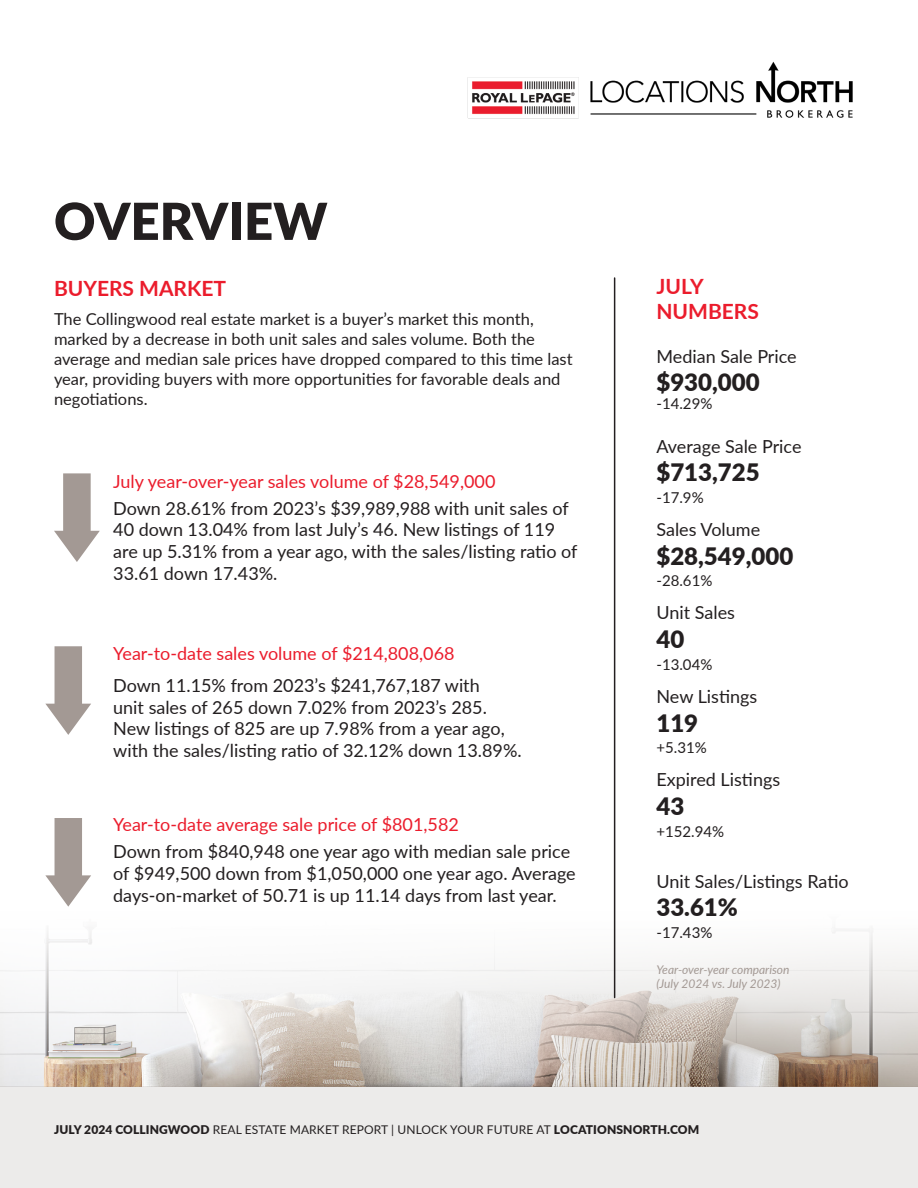
<style>
.page{position:relative;width:918px;height:1188px;background:#fff}
.page>*{position:absolute;margin:0;border:0;box-sizing:border-box;transform-origin:0 0}
.t1{font:900 51px "Lato";color:#231f20}
.t2{font:900 24px "Lato";color:#231f20}
.t3{font:700 21px/25.2px "Lato";color:#eb1c2c}
.t4{font:18px/21.6px "Lato";color:#231f20}
.t5{font:18px "Lato";color:#eb1c2c}
.t6{font:16.5px/19.8px "Lato";color:#231f20}
.t7{font:15px "Lato";color:#231f20}
.t8{font:12px "Lato";letter-spacing:.01em;color:#231f20}
.t9{font:italic 12px "Lato";color:#a39994}
.s1{font-weight:900}
</style>
<div class="page">
<img style="left:0;top:910px;width:918px;height:177px">
<div style="left:0;top:1087px;width:918px;height:101px;background:#ecebea"></div>
<img style="left:467px;top:61px;width:386px;height:58px">
<svg style="left:54px;top:473px;width:46px;height:89px"></svg>
<svg style="left:45px;top:818px;width:46px;height:89px"></svg>
<svg style="left:45px;top:646px;width:46px;height:89px"></svg>
<hr style="left:614px;top:278px;width:1px;height:720px;background:#231f20">
<p class="t1" style="left:54px;top:183px;width:275px">OVERVIEW</p>
<p class="t3" style="left:54px;top:275px;width:174px">BUYERS MARKET</p>
<p class="t6" style="left:54px;top:309px;width:520px">The Collingwood real estate market is a buyer’s market this month, marked by a decrease in both unit sales and sales volume. Both the average and median sale prices have dropped compared to this time last year, providing buyers with more opportunities for favorable deals and negotiations.</p>
<p class="t5" style="left:113px;top:468px;width:384px">July year-over-year sales volume of $28,549,000</p>
<p class="t4" style="left:113px;top:497px;width:466px">Down 28.61% from 2023’s $39,989,988 with unit sales of 40 down 13.04% from last July’s 46. New listings of 119 are up 5.31% from a year ago, with the sales/listing ratio of 33.61 down 17.43%.</p>
<p class="t5" style="left:113px;top:640px;width:343px">Year-to-date sales volume of $214,808,068</p>
<p class="t4" style="left:113px;top:674px;width:410px">Down 11.15% from 2023’s $241,767,187 with<br>unit sales of 265 down 7.02% from 2023’s 285.<br>New listings of 825 are up 7.98% from a year ago, with the sales/listing ratio of 32.12% down 13.89%.</p>
<p class="t5" style="left:113px;top:812px;width:347px">Year-to-date average sale price of $801,582</p>
<p class="t4" style="left:113px;top:840px;width:464px">Down from $840,948 one year ago with median sale price of $949,500 down from $1,050,000 one year ago. Average days-on-market of 50.71 is up 11.14 days from last year.</p>
<p class="t3" style="left:656px;top:273px;width:104px">JULY<br>NUMBERS</p>
<p class="t4" style="left:656px;top:344px;width:142px">Median Sale Price</p>
<p class="t2" style="left:656px;top:365px;width:105px">$930,000</p>
<p class="t7" style="left:656px;top:393px;width:57px">-14.29%</p>
<p class="t4" style="left:656px;top:434px;width:147px">Average Sale Price</p>
<p class="t2" style="left:656px;top:455px;width:105px">$713,725</p>
<p class="t7" style="left:656px;top:487px;width:49px">-17.9%</p>
<p class="t4" style="left:656px;top:518px;width:105px">Sales Volume</p>
<p class="t2" style="left:656px;top:538px;width:138px">$28,549,000</p>
<p class="t7" style="left:656px;top:570px;width:57px">-28.61%</p>
<p class="t4" style="left:656px;top:601px;width:80px">Unit Sales</p>
<p class="t2" style="left:656px;top:621px;width:29px">40</p>
<p class="t7" style="left:656px;top:654px;width:57px">-13.04%</p>
<p class="t4" style="left:656px;top:685px;width:102px">New Listings</p>
<p class="t2" style="left:656px;top:705px;width:43px">119</p>
<p class="t7" style="left:656px;top:737px;width:52px">+5.31%</p>
<p class="t4" style="left:656px;top:768px;width:125px">Expired Listings</p>
<p class="t2" style="left:656px;top:788px;width:29px">43</p>
<p class="t7" style="left:656px;top:820px;width:69px">+152.94%</p>
<p class="t4" style="left:656px;top:869px;width:194px">Unit Sales/Listings Ratio</p>
<p class="t2" style="left:656px;top:890px;width:83px">33.61%</p>
<p class="t7" style="left:656px;top:922px;width:57px">-17.43%</p>
<p class="t9" style="left:656px;top:961px;width:135px">Year-over-year comparison</p>
<p class="t9" style="left:656px;top:975px;width:126px">(July 2024 vs. July 2023)</p>
<p class="t8" style="left:54px;top:1121px;width:647px"><span class="s1">JULY 2024 COLLINGWOOD</span> REAL ESTATE MARKET REPORT | UNLOCK YOUR FUTURE AT <span class="s1">LOCATIONSNORTH.COM</span></p>
</div>
